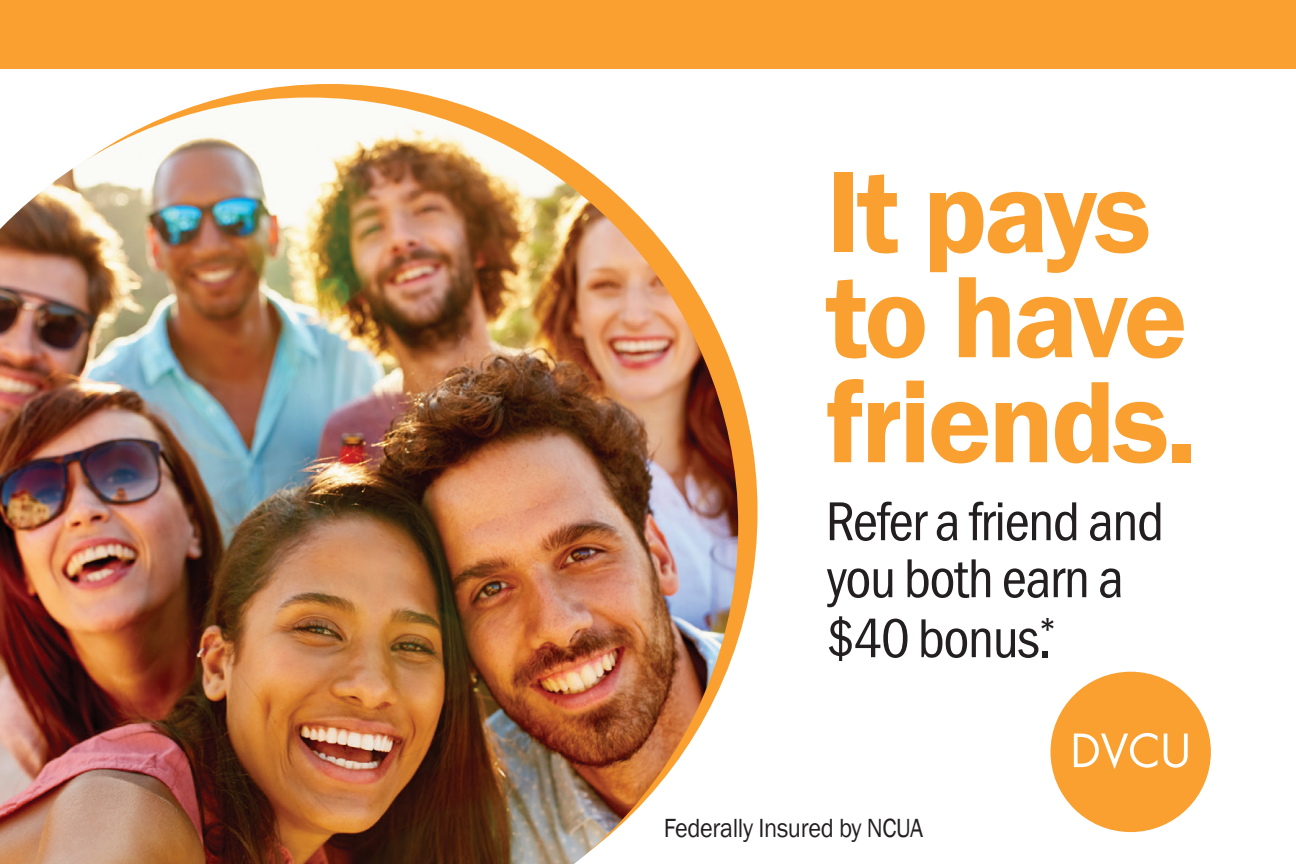
<style>
.page{position:relative;width:1296px;height:864px;background:#fff}
.page>*{position:absolute;margin:0;border:0;box-sizing:border-box;transform-origin:0 0}
.t1{font:600 120px/105px "Franklin Gothic";letter-spacing:-.03em;color:#f9a030}
.t2{font:56.7px/58.5px "Franklin Gothic URW Con Boo";letter-spacing:-.025em;color:#231f20}
.t3{font:27px "Franklin Gothic";letter-spacing:-.015em;color:#231f20;scale:.9 1}
</style>
<div class="page">
<svg style="left:222px;top:84px;width:536px;height:555px"></svg>
<div style="left:0;top:0;width:1296px;height:69px;background:#f9a030"></div>
<div style="left:1051px;top:672px;width:160px;height:160px;background:#f9a030;border-radius:50%"></div>
<svg style="left:1074px;top:733px;width:83px;height:36px"></svg>
<svg style="left:1164px;top:734px;width:24px;height:34px"></svg>
<img style="left:0;top:98px;width:738px;height:766px">
<h1 class="t1" style="left:826px;top:161px;width:372px">It pays to have friends.</h1>
<p class="t2" style="left:826px;top:491px;width:340px">Refer a friend and you both earn a $40 bonus.<sup>*</sup></p>
<p class="t3" style="left:664px;top:811px;width:290px">Federally Insured by NCUA</p>
</div>
